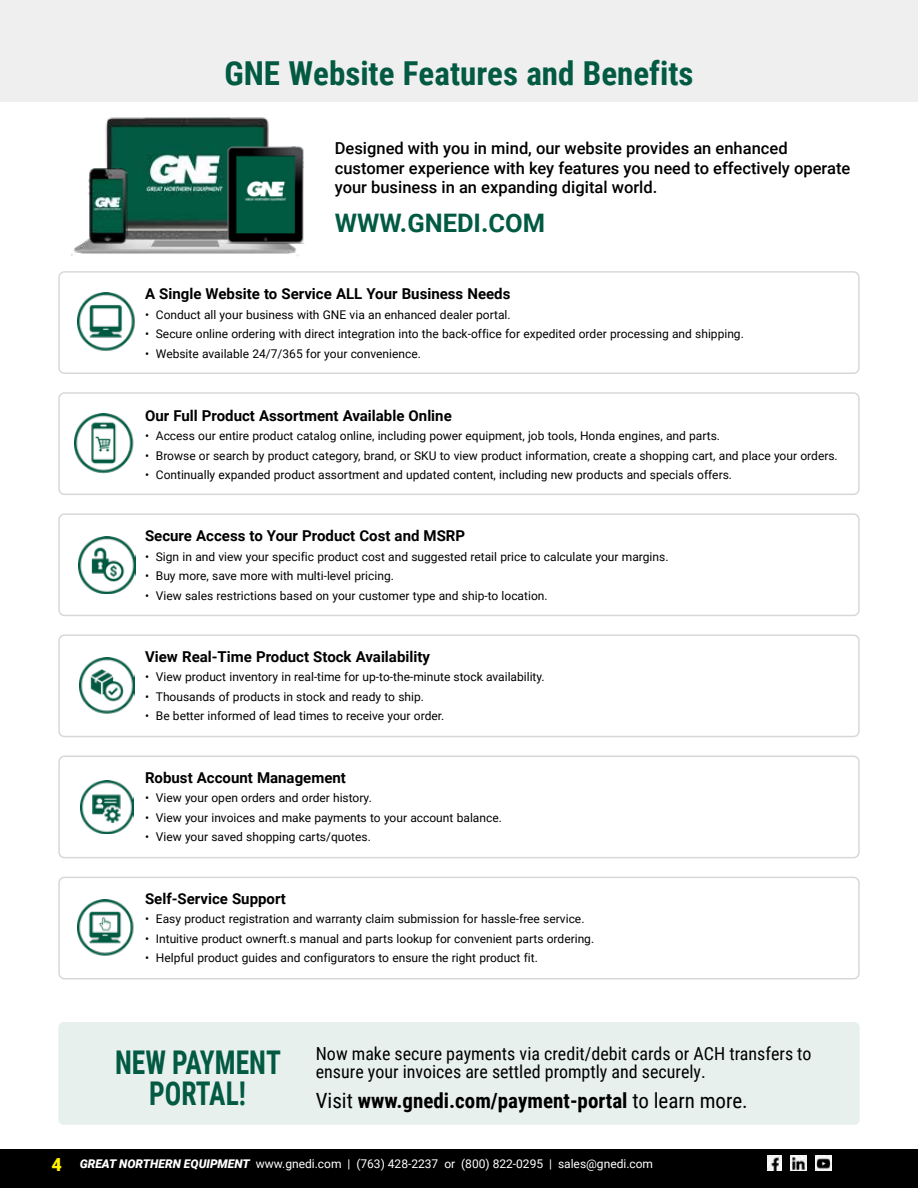
<style>
.page{position:relative;width:918px;height:1188px;background:#fff}
.page>*{position:absolute;margin:0;border:0;box-sizing:border-box;transform-origin:0 0}
.t1{font:700 33px "Roboto Condensed";color:#025a42}
.t2{font:700 32.7px/31.3px "Roboto Condensed";color:#025a42;text-align:center;scale:.84 1}
.t3{font:700 25.5px "Roboto";color:#025a42}
.t4{font:700 21px "Roboto Condensed";color:#000}
.t5{font:18px/18px "Roboto Condensed";color:#000}
.t6{font:500 16.5px/19.5px "Roboto";color:#000}
.t7{font:700 15px "Roboto";color:#000}
.t8{font:12px "Roboto";color:#000}
.t9{font:12px "Roboto";color:#fff}
.s1{font-weight:400}
.s2{font-weight:900;font-size:18px;color:#fff200}
.s3{font-weight:900;font-style:italic}
</style>
<div class="page">
<div style="left:0;top:1149px;width:918px;height:39px;background:#000"></div>
<img style="left:791px;top:1156px;width:16px;height:14px">
<img style="left:815px;top:1156px;width:16px;height:14px">
<img style="left:767px;top:1156px;width:14px;height:14px">
<div style="left:0;top:0;width:918px;height:102px;background:#efefef"></div>
<div style="left:58px;top:271px;width:802px;height:103px;border:2px solid #5f6062;border-radius:5px"></div>
<div style="left:58px;top:392px;width:802px;height:103px;border:2px solid #5f6062;border-radius:5px"></div>
<div style="left:58px;top:513px;width:802px;height:103px;border:2px solid #5f6062;border-radius:5px"></div>
<div style="left:58px;top:634px;width:802px;height:103px;border:2px solid #5f6062;border-radius:5px"></div>
<div style="left:58px;top:756px;width:802px;height:102px;border:2px solid #5f6062;border-radius:5px"></div>
<div style="left:58px;top:877px;width:802px;height:102px;border:2px solid #5f6062;border-radius:5px"></div>
<img style="left:71px;top:117px;width:227px;height:139px">
<img style="left:88px;top:166px;width:39px;height:80px">
<img style="left:226px;top:145px;width:79px;height:101px">
<div style="left:58px;top:1022px;width:802px;height:103px;background:#e8f0ee;border-radius:5px"></div>
<img style="left:77px;top:293px;width:58px;height:58px">
<img style="left:75px;top:414px;width:59px;height:60px">
<img style="left:78px;top:536px;width:57px;height:57px">
<img style="left:81px;top:781px;width:52px;height:52px">
<img style="left:79px;top:657px;width:55px;height:57px">
<img style="left:78px;top:899px;width:56px;height:57px">
<h1 class="t1" style="left:224px;top:51px;width:471px">GNE Website Features and Benefits</h1>
<h3 class="t6" style="left:335px;top:138px;width:517px">Designed with you in mind, our website provides an enhanced customer experience with key features you need to effectively operate your business in an expanding digital world.</h3>
<h3 class="t3" style="left:335px;top:205px;width:212px">WWW.GNEDI.COM</h3>
<p class="t7" style="left:145px;top:284px;width:367px">A Single Website to Service ALL Your Business Needs</p>
<p class="t8" style="left:145px;top:306px;width:367px">• Conduct all your business with GNE via an enhanced dealer portal.</p>
<p class="t8" style="left:145px;top:326px;width:600px">• Secure online ordering with direct integration into the back-office for expedited order processing and shipping.</p>
<p class="t8" style="left:145px;top:345px;width:277px">• Website available 24/7/365 for your convenience.</p>
<p class="t7" style="left:145px;top:405px;width:308px">Our Full Product Assortment Available Online</p>
<p class="t8" style="left:145px;top:427px;width:577px">• Access our entire product catalog online, including power equipment, job tools, Honda engines, and parts.</p>
<p class="t8" style="left:145px;top:447px;width:694px">• Browse or search by product category, brand, or SKU to view product information, create a shopping cart, and place your orders.</p>
<p class="t8" style="left:145px;top:466px;width:589px">• Continually expanded product assortment and updated content, including new products and specials offers.</p>
<p class="t7" style="left:145px;top:525px;width:322px">Secure Access to Your Product Cost and MSRP</p>
<p class="t8" style="left:145px;top:548px;width:525px">• Sign in and view your specific product cost and suggested retail price to calculate your margins.</p>
<p class="t8" style="left:145px;top:568px;width:250px">• Buy more, save more with multi-level pricing.</p>
<p class="t8" style="left:145px;top:587px;width:404px">• View sales restrictions based on your customer type and ship-to location.</p>
<p class="t7" style="left:145px;top:646px;width:286px">View Real-Time Product Stock Availability</p>
<p class="t8" style="left:145px;top:669px;width:401px">• View product inventory in real-time for up-to-the-minute stock availability.</p>
<p class="t8" style="left:145px;top:688px;width:280px">• Thousands of products in stock and ready to ship.</p>
<p class="t8" style="left:145px;top:708px;width:301px">• Be better informed of lead times to receive your order.</p>
<p class="t7" style="left:145px;top:767px;width:202px">Robust Account Management</p>
<p class="t8" style="left:145px;top:789px;width:228px">• View your open orders and order history.</p>
<p class="t8" style="left:145px;top:809px;width:358px">• View your invoices and make payments to your account balance.</p>
<p class="t8" style="left:145px;top:828px;width:227px">• View your saved shopping carts/quotes.</p>
<p class="t7" style="left:145px;top:888px;width:142px">Self-Service Support</p>
<p class="t8" style="left:145px;top:911px;width:441px">• Easy product registration and warranty claim submission for hassle-free service.</p>
<p class="t8" style="left:145px;top:930px;width:451px">• Intuitive product ownerft.s manual and parts lookup for convenient parts ordering.</p>
<p class="t8" style="left:145px;top:950px;width:394px">• Helpful product guides and configurators to ensure the right product fit.</p>
<h2 class="t2" style="left:115px;top:1045px;width:199px">NEW PAYMENT<br>PORTAL!</h2>
<h3 class="t5" style="left:316px;top:1044px;width:497px">Now make secure payments via credit/debit cards or ACH transfers to ensure your invoices are settled promptly and securely.</h3>
<h3 class="t4" style="left:316px;top:1086px;width:433px"><span class="s1">Visit</span> www.gnedi.com/payment-portal <span class="s1">to learn more.</span></h3>
<p class="t9" style="left:52px;top:1156px;width:603px"><span class="s2">4</span> <span class="s3">GREAT NORTHERN EQUIPMENT</span> www.gnedi.com | (763) 428-2237 or (800) 822-0295 | sales@gnedi.com</p>
</div>
